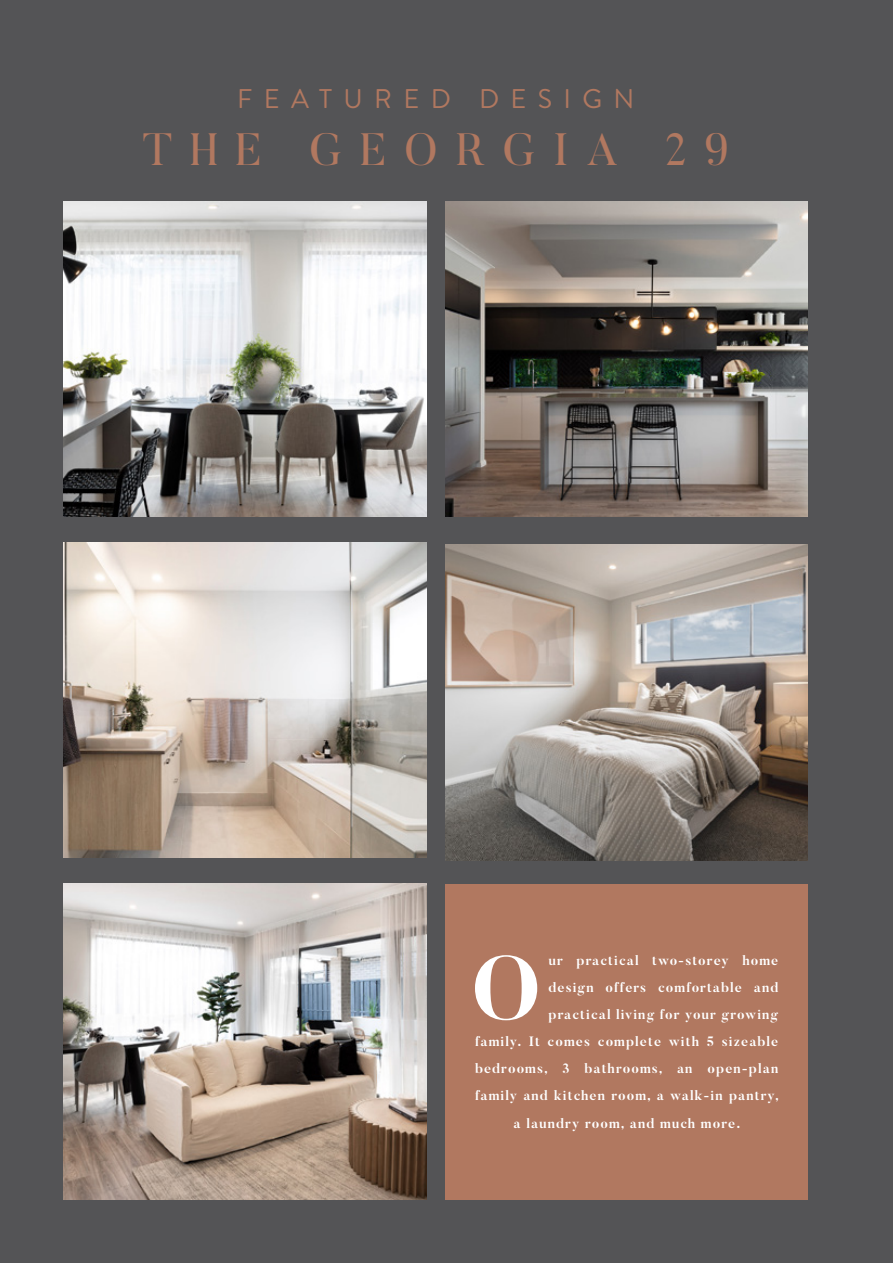
<style>
.page{position:relative;width:893px;height:1263px;background:#545456}
.page>*{position:absolute;margin:0;border:0;box-sizing:border-box;transform-origin:0 0}
.t1{font:700 90.15px "Butler";color:#fff}
.t2{font:45px "Butler";letter-spacing:.4em;color:#b17860}
.t3{font:27px "Brandon Grotesque";letter-spacing:.42em;color:#b17860}
.t4{font:700 13.5px "Butler";letter-spacing:.08em;color:#fff}
</style>
<div class="page">
<img style="left:64px;top:542px;width:362px;height:316px">
<img style="left:64px;top:201px;width:362px;height:315px">
<img style="left:445px;top:201px;width:363px;height:315px">
<div style="left:445px;top:884px;width:363px;height:315px;background:#b17860"></div>
<img style="left:64px;top:884px;width:362px;height:315px">
<img style="left:445px;top:545px;width:363px;height:315px">
<h3 class="t3" style="left:237px;top:80px;width:399px">FEATURED DESIGN</h3>
<h2 class="t2" style="left:143px;top:121px;width:587px">THE GEORGIA 29</h2>
<h1 class="t1" style="left:471px;top:930px;width:71px">O</h1>
<p class="t4" style="left:548px;top:952px;width:231px">ur practical two-storey home</p>
<p class="t4" style="left:548px;top:979px;width:231px">design offers comfortable and</p>
<p class="t4" style="left:548px;top:1006px;width:231px">practical living for your growing</p>
<p class="t4" style="left:475px;top:1033px;width:305px">family. It comes complete with 5 sizeable</p>
<p class="t4" style="left:475px;top:1060px;width:305px">bedrooms, 3 bathrooms, an open-plan</p>
<p class="t4" style="left:475px;top:1087px;width:305px">family and kitchen room, a walk-in pantry,</p>
<p class="t4" style="left:513px;top:1114px;width:228px">a laundry room, and much more.</p>
</div>
